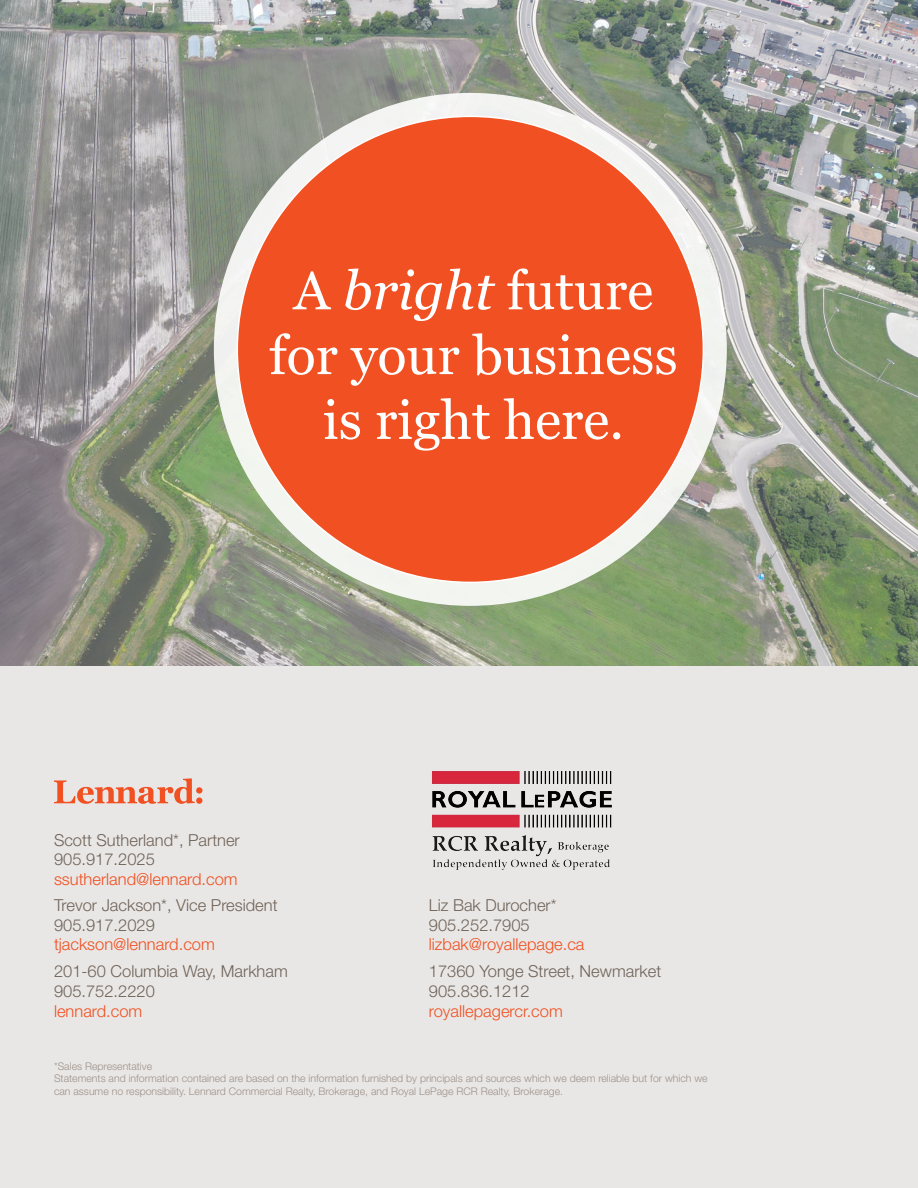
<style>
.page{position:relative;width:918px;height:1188px;background:#fff}
.page>*{position:absolute;margin:0;border:0;box-sizing:border-box;transform-origin:0 0}
.Cover_Subheader{font:54px/64.8px "Georgia";color:#fff;text-align:center}
.Paragraph{font:300 16.5px/19.8px "Helvetica Neue LT Std";color:#6f6359}
.Notes___Disclaimer{font:300 10.5px/12.6px "Helvetica Neue LT Std";color:#9c918a}
.s1{font-style:italic}
.s2{color:#f05022}
</style>
<div class="page">
<div style="left:0;top:666px;width:918px;height:522px;background:#e9e7e5"></div>
<img style="left:0;top:0;width:918px;height:665px">
<svg style="left:54px;top:778px;width:148px;height:26px"></svg>
<div style="left:215px;top:94px;width:511px;height:511px;background:#f3f4f1;border-radius:50%"></div>
<div style="left:237px;top:116px;width:466px;height:466px;background:#f05022;border-radius:50%"></div>
<img style="left:432px;top:771px;width:180px;height:99px">
<p class="Cover_Subheader" style="left:269px;top:259px;width:410px">A <span class="s1">bright</span> future for your business is right here.</p>
<p class="Paragraph" style="left:54px;top:829px;width:187px">Scott Sutherland*, Partner<br>905.917.2025 <span class="s2">ssutherland@lennard.com</span></p>
<p class="Paragraph" style="left:54px;top:895px;width:225px">Trevor Jackson*, Vice President<br>905.917.2029 <span class="s2">tjackson@lennard.com</span></p>
<p class="Paragraph" style="left:54px;top:961px;width:235px">201-60 Columbia Way, Markham<br>905.752.2220<br><span class="s2">lennard.com</span></p>
<p class="Paragraph" style="left:429px;top:895px;width:157px">Liz Bak Durocher*<br>905.252.7905 <span class="s2">lizbak@royallepage.ca</span></p>
<p class="Paragraph" style="left:429px;top:961px;width:234px">17360 Yonge Street, Newmarket<br>905.836.1212 <span class="s2">royallepagercr.com</span></p>
<p class="Notes___Disclaimer" style="left:54px;top:1059px;width:100px">*Sales Representative</p>
<p class="Notes___Disclaimer" style="left:54px;top:1072px;width:655px">Statements and information contained are based on the information furnished by principals and sources which we deem reliable but for which we can assume no responsibility. Lennard Commercial Realty, Brokerage, and Royal LePage RCR Realty, Brokerage.</p>
</div>
